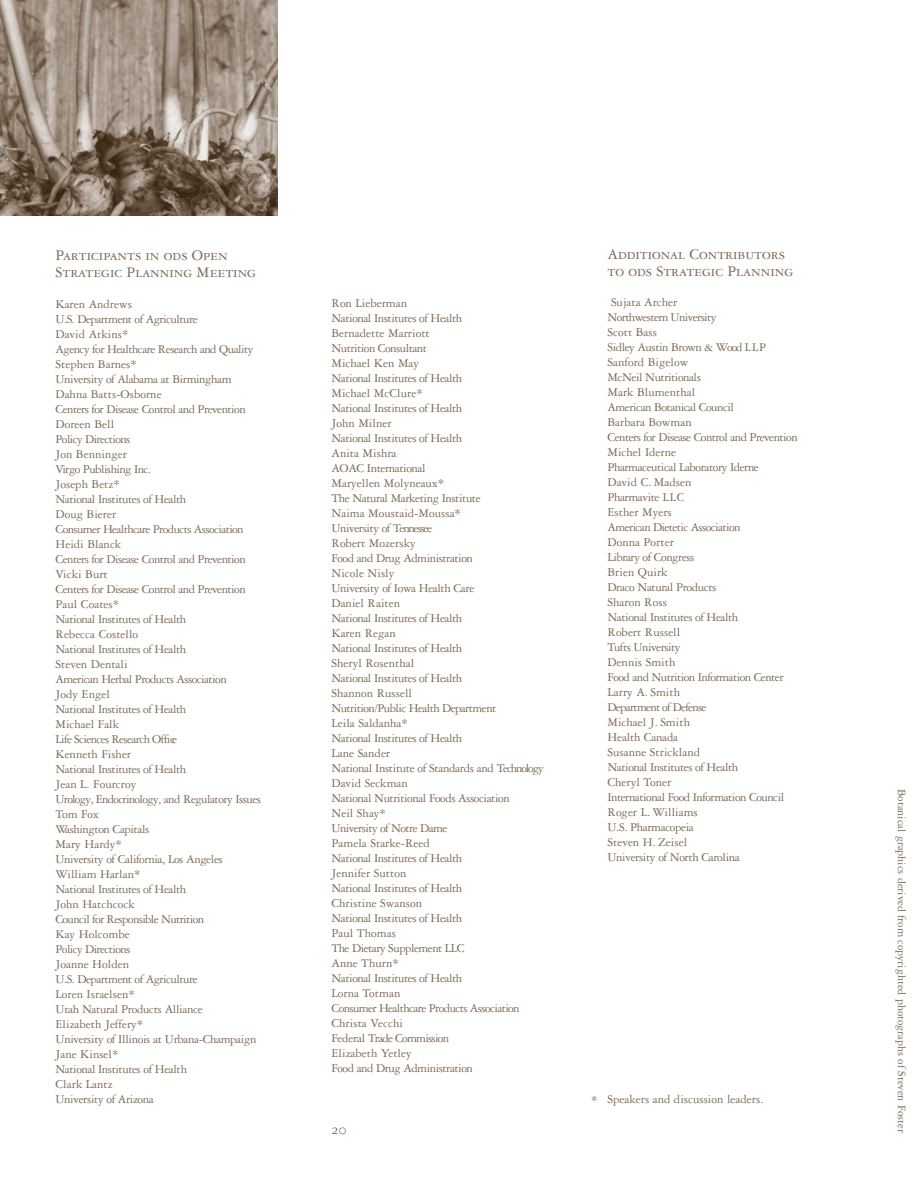
<style>
.page{position:relative;width:918px;height:1188px;background:#fff}
.page>*{position:absolute;margin:0;border:0;box-sizing:border-box;transform-origin:0 0}
.t1{font:15.75px/16.5px "Garamond Three SC";color:#7c6a55}
.t2{font:12.75px/15px "Garamond Three";letter-spacing:-.035em;color:#7c6a55}
.t3{font:12.75px "Garamond Three";color:#7c6a55}
.t4{font:12px "Garamond Three";color:#7c6a55}
.s1{font-size:12.6px}
</style>
<div class="page">
<svg style="left:0;top:0;width:278px;height:216px;background:#938476"></svg>
<p class="t1" style="left:56px;top:248px;width:202px">Participants in ods Open<br>Strategic Planning Meeting</p>
<p class="t2" style="left:56px;top:298px;width:207px">Karen Andrews<br>U.S. Department of Agriculture<br>David Atkins*<br>Agency for Healthcare Research and Quality<br>Stephen Barnes*<br>University of Alabama at Birmingham<br>Dahna Batts-Osborne<br>Centers for Disease Control and Prevention<br>Doreen Bell<br>Policy Directions<br>Jon Benninger<br>Virgo Publishing Inc.<br>Joseph Betz*<br>National Institutes of Health<br>Doug Bierer<br>Consumer Healthcare Products Association<br>Heidi Blanck<br>Centers for Disease Control and Prevention<br>Vicki Burt<br>Centers for Disease Control and Prevention<br>Paul Coates*<br>National Institutes of Health<br>Rebecca Costello<br>National Institutes of Health<br>Steven Dentali<br>American Herbal Products Association<br>Jody Engel<br>National Institutes of Health<br>Michael Falk<br>Life Sciences Research Office<br>Kenneth Fisher<br>National Institutes of Health<br>Jean L. Fourcroy<br>Urology, Endocrinology, and Regulatory Issues<br>Tom Fox<br>Washington Capitals<br>Mary Hardy*<br>University of California, Los Angeles<br>William Harlan*<br>National Institutes of Health<br>John Hatchcock<br>Council for Responsible Nutrition<br>Kay Holcombe<br>Policy Directions<br>Joanne Holden<br>U.S. Department of Agriculture<br>Loren Israelsen*<br>Utah Natural Products Alliance<br>Elizabeth Jeffery*<br>University of Illinois at Urbana-Champaign<br>Jane Kinsel*<br>National Institutes of Health<br>Clark Lantz<br>University of Arizona</p>
<p class="t2" style="left:332px;top:297px;width:214px">Ron Lieberman<br>National Institutes of Health<br>Bernadette Marriott<br>Nutrition Consultant<br>Michael Ken May<br>National Institutes of Health<br>Michael McClure*<br>National Institutes of Health<br>John Milner<br>National Institutes of Health<br>Anita Mishra<br>AOAC International<br>Maryellen Molyneaux*<br>The Natural Marketing Institute<br>Naima Moustaid-Moussa*<br>University of Tennessee<br>Robert Mozersky<br>Food and Drug Administration<br>Nicole Nisly<br>University of Iowa Health Care<br>Daniel Raiten<br>National Institutes of Health<br>Karen Regan<br>National Institutes of Health<br>Sheryl Rosenthal<br>National Institutes of Health<br>Shannon Russell<br>Nutrition/Public Health Department<br>Leila Saldanha*<br>National Institutes of Health<br>Lane Sander<br>National Institute of Standards and Technology<br>David Seckman<br>National Nutritional Foods Association<br>Neil Shay*<br>University of Notre Dame<br>Pamela Starke-Reed<br>National Institutes of Health<br>Jennifer Sutton<br>National Institutes of Health<br>Christine Swanson<br>National Institutes of Health<br>Paul Thomas<br>The Dietary Supplement LLC<br>Anne Thurn*<br>National Institutes of Health<br>Lorna Totman<br>Consumer Healthcare Products Association<br>Christa Vecchi<br>Federal Trade Commission<br>Elizabeth Yetley<br>Food and Drug Administration</p>
<p class="t1" style="left:331px;top:1122px;width:17px">20</p>
<p class="t1" style="left:608px;top:248px;width:187px">Additional Contributors to ods Strategic Planning</p>
<p class="t2" style="left:608px;top:296px;width:192px">Sujata Archer<br>Northwestern University<br>Scott Bass<br>Sidley Austin Brown &amp; Wood <span class="s1">LLP<br></span>Sanford Bigelow<br>McNeil Nutritionals<br>Mark Blumenthal<br>American Botanical Council<br>Barbara Bowman<br>Centers for Disease Control and Prevention<br>Michel Iderne<br>Pharmaceutical Laboratory Iderne<br>David C. Madsen<br>Pharmavite <span class="s1">LLC<br></span>Esther Myers<br>American Dietetic Association<br>Donna Porter<br>Library of Congress<br>Brien Quirk<br>Draco Natural Products<br>Sharon Ross<br>National Institutes of Health<br>Robert Russell<br>Tufts University<br>Dennis Smith<br>Food and Nutrition Information Center<br>Larry A. Smith<br>Department of Defense<br>Michael J. Smith<br>Health Canada<br>Susanne Strickland<br>National Institutes of Health<br>Cheryl Toner<br>International Food Information Council<br>Roger L. Williams<br>U.S. Pharmacopeia<br>Steven H. Zeisel<br>University of North Carolina</p>
<p class="t2" style="left:591px;top:1093px;width:8px">*</p>
<p class="t3" style="left:608px;top:1094px;width:158px">Speakers and discussion leaders.</p>
<p class="t4" style="left:906px;top:789px;width:345px;rotate:90deg">Botanical graphics derived from copyrighted photographs of Steven Foster</p>
</div>
